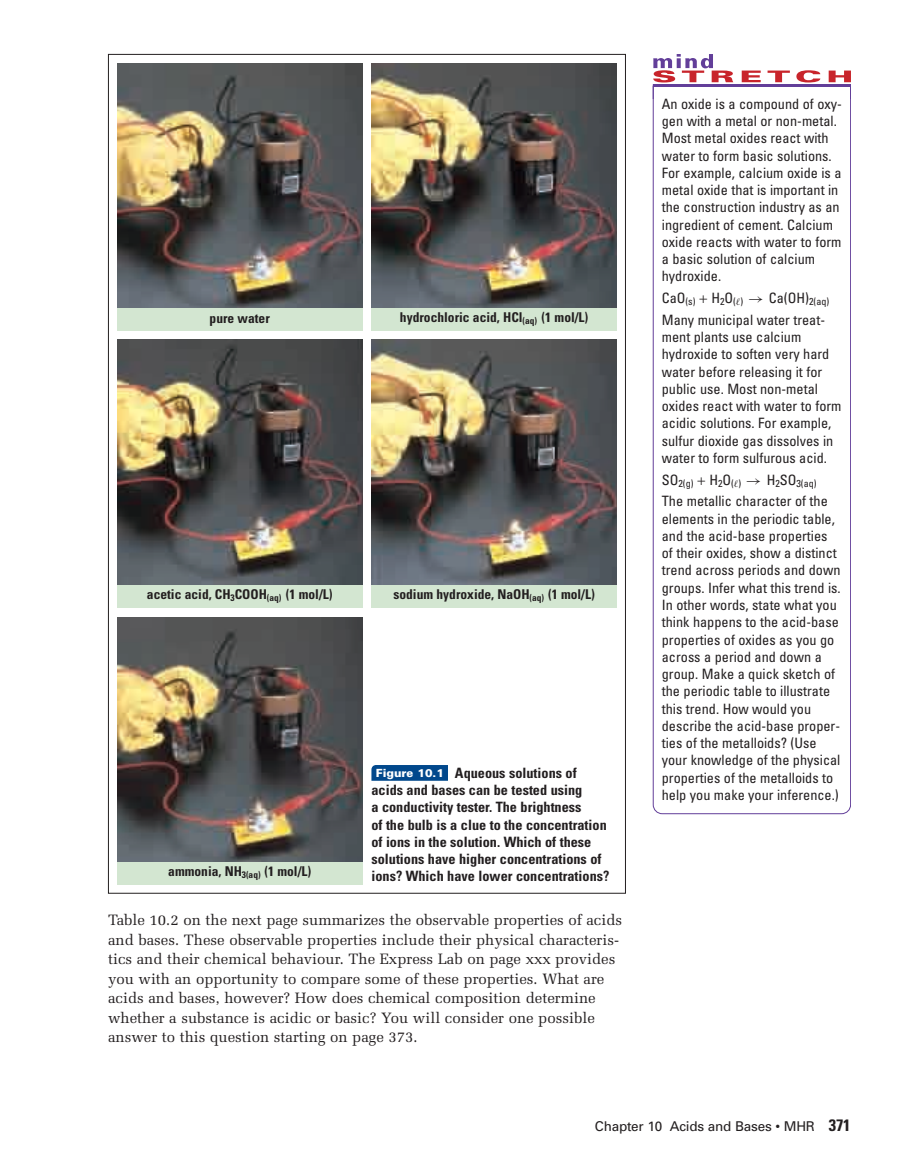
<style>
.page{position:relative;width:905px;height:1175px;background:#fff}
.page>*{position:absolute;margin:0;border:0;box-sizing:border-box;transform-origin:0 0}
.t1{font:15px/19.5px "Melior";color:#231f20}
.t2{font:condensed 14.25px/17.2px "Univers";color:#231f20}
.t3{font:700 condensed 14.25px/17.2px "Univers";color:#231f20}
.t4{font:700 condensed 13.5px "Univers";color:#231f20}
.t5{font:13.5px "Univers";letter-spacing:-.015em;color:#231f20}
.t6{font:900 11.25px "Univers";color:#fff}
.t7{font:condensed 10.2px "Univers";color:#231f20}
.s1{font-family:"MTSY";font-stretch:normal}
.s2{font-family:"RMTMI";font-stretch:normal}
.s3{font-weight:700;font-stretch:condensed;font-size:16.5px}
</style>
<div class="page">
<svg style="left:652px;top:99px;width:198px;height:715px"></svg>
<svg style="left:741px;top:71px;width:19px;height:11px"></svg>
<svg style="left:767px;top:71px;width:22px;height:11px"></svg>
<svg style="left:796px;top:70px;width:24px;height:12px"></svg>
<svg style="left:828px;top:71px;width:22px;height:11px"></svg>
<svg style="left:653px;top:54px;width:80px;height:28px"></svg>
<div style="left:652px;top:84px;width:198px;height:15px;border:1px solid #623e99"></div>
<hr style="left:653px;top:85px;width:197px;height:2px;background:#623e99">
<img style="left:117px;top:63px;width:245px;height:245px">
<img style="left:371px;top:63px;width:245px;height:245px">
<img style="left:117px;top:340px;width:245px;height:245px">
<img style="left:117px;top:617px;width:245px;height:245px">
<img style="left:371px;top:340px;width:245px;height:245px">
<svg style="left:371px;top:765px;width:77px;height:15px"></svg>
<div style="left:117px;top:308px;width:245px;height:23px;background:#d3e6d1"></div>
<div style="left:371px;top:308px;width:245px;height:23px;background:#d3e6d1"></div>
<div style="left:371px;top:585px;width:245px;height:23px;background:#d3e6d1"></div>
<div style="left:117px;top:862px;width:245px;height:22px;background:#d3e6d1"></div>
<div style="left:117px;top:585px;width:245px;height:23px;background:#d3e6d1"></div>
<svg style="left:699px;top:295px;width:8px;height:8px"></svg>
<svg style="left:697px;top:477px;width:8px;height:7px"></svg>
<p class="t4" style="left:209px;top:313px;width:62px">pure water</p>
<p class="t4" style="left:400px;top:312px;width:190px">hydrochloric acid, HCl<sub>(aq)</sub> (1 mol/L)</p>
<p class="t4" style="left:147px;top:589px;width:187px">acetic acid, CH<sub>3</sub>COOH<sub>(aq)</sub> (1 mol/L)</p>
<p class="t4" style="left:393px;top:589px;width:203px">sodium hydroxide, NaOH<sub>(aq)</sub> (1 mol/L)</p>
<p class="t4" style="left:168px;top:866px;width:144px">ammonia, NH<sub>3(aq)</sub> (1 mol/L)</p>
<p class="t3" style="left:371px;top:765px;width:239px;text-indent:83px">Aqueous solutions of acids and bases can be tested using<br>a conductivity tester. The brightness<br>of the bulb is a clue to the concentration of ions in the solution. Which of these solutions have higher concentrations of ions? Which have lower concentrations?</p>
<p class="t6" style="left:376px;top:768px;width:69px">Figure 10.1</p>
<p class="t1" style="left:108px;top:911px;width:515px">Table 10.2 on the next page summarizes the observable properties of acids and bases. These observable properties include their physical characteris&shy;tics and their chemical behaviour. The Express Lab on page xxx provides you with an opportunity to compare some of these properties. What are acids and bases, however? How does chemical composition determine whether a substance is acidic or basic? You will consider one possible answer to this question starting on page 373.</p>
<p class="t2" style="left:662px;top:96px;width:181px">An oxide is a compound of oxy&shy;gen with a metal or non-metal.<br>Most metal oxides react with water to form basic solutions.<br>For example, calcium oxide is a metal oxide that is important in the construction industry as an ingredient of cement. Calcium oxide reacts with water to form a basic solution of calcium hydroxide.</p>
<p class="t2" style="left:661px;top:288px;width:169px;line-height:21.8px">CaO<sub>(s)</sub> H<sub>2</sub>O<sub>(</sub><sub>-</sub><sub>)</sub> <span class="s1">→</span> Ca(OH)<sub>2(aq)<br></sub>Many municipal water treat-</p>
<p class="t2" style="left:662px;top:330px;width:181px">ment plants use calcium hydroxide to soften very hard water before releasing it for public use. Most non-metal oxides react with water to form acidic solutions. For example, sulfur dioxide gas dissolves in water to form sulfurous acid.</p>
<p class="t7" style="left:661px;top:479px;width:156px"><sup>SO</sup>2(g) <sup>H</sup>2<sup>O</sup>(<span class="s2">-</span>) <sup>→</sup> <sup>H</sup>2<sup>SO</sup>3(aq)</p>
<p class="t2" style="left:662px;top:494px;width:180px">The metallic character of the elements in the periodic table, and the acid-base properties of their oxides, show a distinct trend across periods and down groups. Infer what this trend is.<br>In other words, state what you think happens to the acid-base properties of oxides as you go across a period and down a group. Make a quick sketch of the periodic table to illustrate this trend. How would you describe the acid-base proper&shy;ties of the metalloids? (Use your knowledge of the physical properties of the metalloids to help you make your inference.)</p>
<p class="t5" style="left:595px;top:1121px;width:257px">Chapter 10 Acids and Bases • MHR <span class="s3">371</span></p>
</div>
